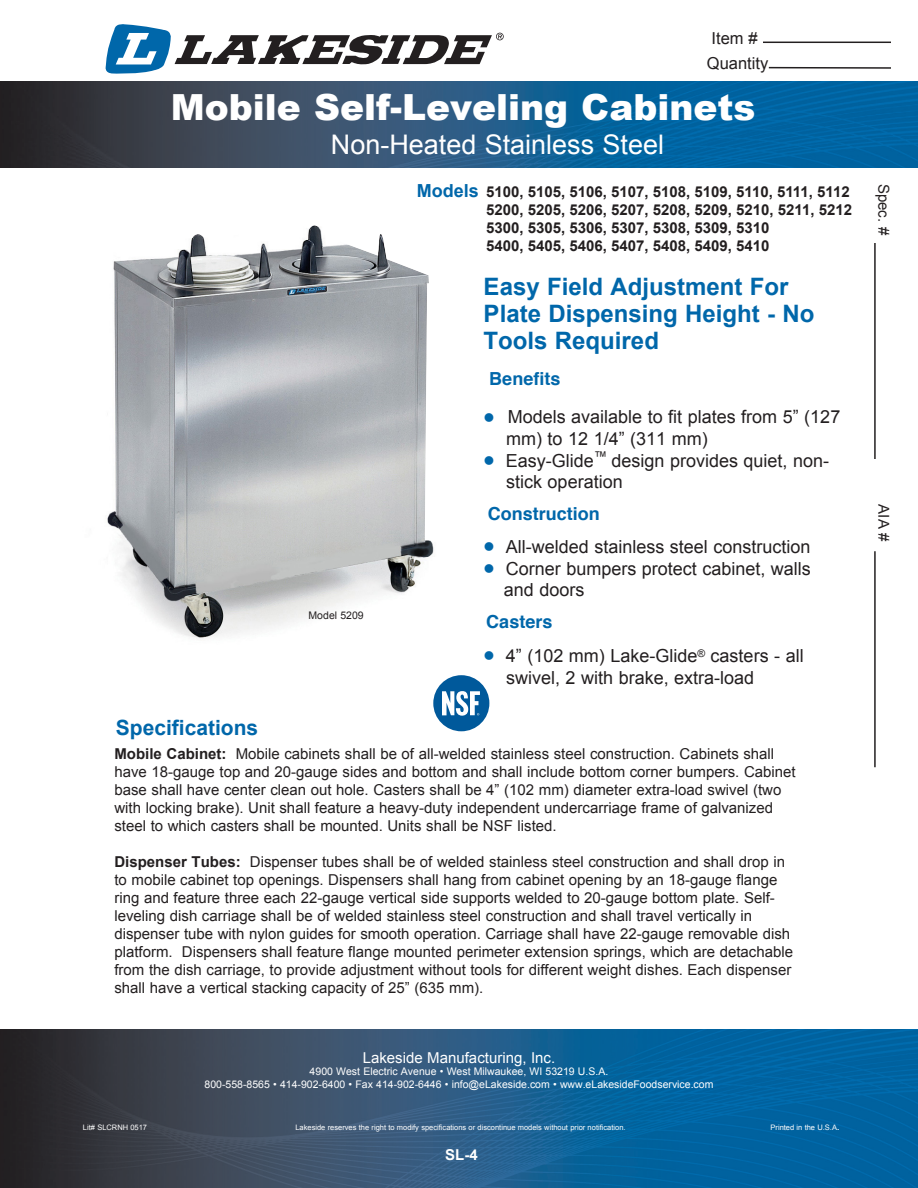
<style>
.page{position:relative;width:918px;height:1188px;background:#fff}
.page>*{position:absolute;margin:0;border:0;box-sizing:border-box;transform-origin:0 0}
.t1{font:900 36px "Arial";color:#fff}
.t2{font:27px "Arial";color:#fff}
.t3{font:700 24px/27px "Arial";color:#0067aa}
.t4{font:700 21px "Arial";color:#0067aa}
.t5{font:18px/21.6px "Arial";color:#231f20}
.t6{font:700 18px "Helvetica";color:#0067aa}
.t7{font:700 18px "Arial";color:#0067aa}
.t8{font:16.5px "Arial";color:#231f20}
.t9{font:15px/18px "Arial";color:#231f20}
.t10{font:700 15px "Arial";color:#231f20}
.t11{font:15px "Arial";color:#fff}
.t12{font:700 15px "Arial";color:#fff}
.t13{font:10.5px "Arial";color:#fff}
.t14{font:10.5px "Arial";color:#231f20}
.t15{font:7.5px "Arial";color:#fff}
.s1{color:#0067aa}
.s2{font-weight:700}
.s3{font-size:10.5px}
</style>
<div class="page">
<img style="left:0;top:82px;width:918px;height:86px">
<img style="left:107px;top:225px;width:327px;height:414px">
<hr style="left:874px;top:243px;width:2px;height:216px;background:#231f20">
<hr style="left:874px;top:551px;width:2px;height:216px;background:#231f20">
<div style="left:433px;top:675px;width:56px;height:56px;background:#00599b;border-radius:50%"></div>
<svg style="left:442px;top:691px;width:38px;height:25px"></svg>
<hr style="left:763px;top:42px;width:128px;height:1px;background:#231f20">
<hr style="left:769px;top:67px;width:122px;height:2px;background:#231f20">
<img style="left:0;top:1030px;width:918px;height:158px">
<svg style="left:106px;top:25px;width:398px;height:49px"></svg>
<p class="t8" style="left:712px;top:28px;width:48px">Item #</p>
<p class="t8" style="left:707px;top:52px;width:63px">Quantity</p>
<p class="t1" style="left:171px;top:81px;width:586px">Mobile Self-Leveling Cabinets</p>
<p class="t2" style="left:331px;top:127px;width:335px">Non-Heated Stainless Steel</p>
<p class="t7" style="left:417px;top:179px;width:64px">Models</p>
<p class="t10" style="left:486px;top:181px;width:365px">5100, 5105, 5106, 5107, 5108, 5109, 5110, 5111, 5112</p>
<p class="t10" style="left:486px;top:199px;width:368px">5200, 5205, 5206, 5207, 5208, 5209, 5210, 5211, 5212</p>
<p class="t10" style="left:486px;top:217px;width:285px">5300, 5305, 5306, 5307, 5308, 5309, 5310</p>
<p class="t10" style="left:486px;top:235px;width:285px">5400, 5405, 5406, 5407, 5408, 5409, 5410</p>
<p class="t3" style="left:484px;top:274px;width:332px">Easy Field Adjustment For<br>Plate Dispensing Height - No<br>Tools Required</p>
<p class="t6" style="left:489px;top:365px;width:73px">Benefits</p>
<p class="t5" style="left:506px;top:406px;width:336px;text-indent:-22px"><span class="s1">●</span> Models available to fit plates from 5” (127 mm) to 12 1/4” (311 mm)</p>
<p class="t5" style="left:506px;top:450px;width:324px;text-indent:-22px"><span class="s1">●</span> Easy-Glide<sup>™</sup> design provides quiet, non&shy;stick operation</p>
<p class="t6" style="left:488px;top:499px;width:113px">Construction</p>
<p class="t4" style="left:116px;top:714px;width:144px">Specifications</p>
<p class="t14" style="left:309px;top:608px;width:57px">Model 5209</p>
<p class="t5" style="left:484px;top:536px;width:328px"><span class="s1">●</span> All-welded stainless steel construction</p>
<p class="t5" style="left:484px;top:558px;width:329px"><span class="s1">●</span> Corner bumpers protect cabinet, walls</p>
<p class="t5" style="left:504px;top:579px;width:82px">and doors</p>
<p class="t6" style="left:486px;top:607px;width:68px">Casters</p>
<p class="t5" style="left:506px;top:644px;width:299px;line-height:22.5px;text-indent:-22px"><span class="s1">●</span> 4” (102 mm) Lake-Glide<sup>®</sup> casters - all swivel, 2 with brake, extra-load</p>
<p class="t9" style="left:114px;top:745px;width:683px"><span class="s2">Mobile Cabinet:</span> Mobile cabinets shall be of all-welded stainless steel construction. Cabinets shall have 18-gauge top and 20-gauge sides and bottom and shall include bottom corner bumpers. Cabinet</p>
<p class="t9" style="left:114px;top:781px;width:668px">base shall have center clean out hole. Casters shall be 4” (102 mm) diameter extra-load swivel (two with locking brake). Unit shall feature a heavy-duty independent undercarriage frame of galvanized steel to which casters shall be mounted. Units shall be NSF listed.</p>
<p class="t9" style="left:114px;top:853px;width:672px"><span class="s2">Dispenser Tubes:</span> Dispenser tubes shall be of welded stainless steel construction and shall drop in to mobile cabinet top openings. Dispensers shall hang from cabinet opening by an 18-gauge flange ring and feature three each 22-gauge vertical side supports welded to 20-gauge bottom plate. Self-</p>
<p class="t9" style="left:114px;top:907px;width:639px">leveling dish carriage shall be of welded stainless steel construction and shall travel vertically in</p>
<p class="t9" style="left:114px;top:925px;width:680px">dispenser tube with nylon guides for smooth operation. Carriage shall have 22-gauge removable dish platform. Dispensers shall feature flange mounted perimeter extension springs, which are detachable from the dish carriage, to provide adjustment without tools for different weight dishes. Each dispenser shall have a vertical stacking capacity of 25” (635 mm).</p>
<p class="t11" style="left:363px;top:1048px;width:194px">Lakeside Manufacturing, Inc.</p>
<p class="t13" style="left:310px;top:1065px;width:300px">4900 West Electric Avenue • West Milwaukee, WI 53219 U.S.A.</p>
<p class="t13" style="left:205px;top:1077px;width:510px">800-558-8565 • 414-902-6400 • Fax 414-902-6446 • info@eLakeside.com • www.eLakesideFoodservice.com</p>
<p class="t15" style="left:83px;top:1123px;width:66px">Lit# SLCRNH 0517</p>
<p class="t15" style="left:295px;top:1123px;width:332px">Lakeside reserves the right to modify specifications or discontinue models without prior notification.</p>
<p class="t15" style="left:771px;top:1123px;width:71px">Printed in the U.S.A<span class="s3">.</span></p>
<p class="t12" style="left:445px;top:1145px;width:34px">SL-4</p>
<p class="t9" style="left:893px;top:184px;width:53px;rotate:90deg">Spec. #</p>
<p class="t9" style="left:893px;top:504px;width:38px;rotate:90deg">AIA #</p>
</div>
